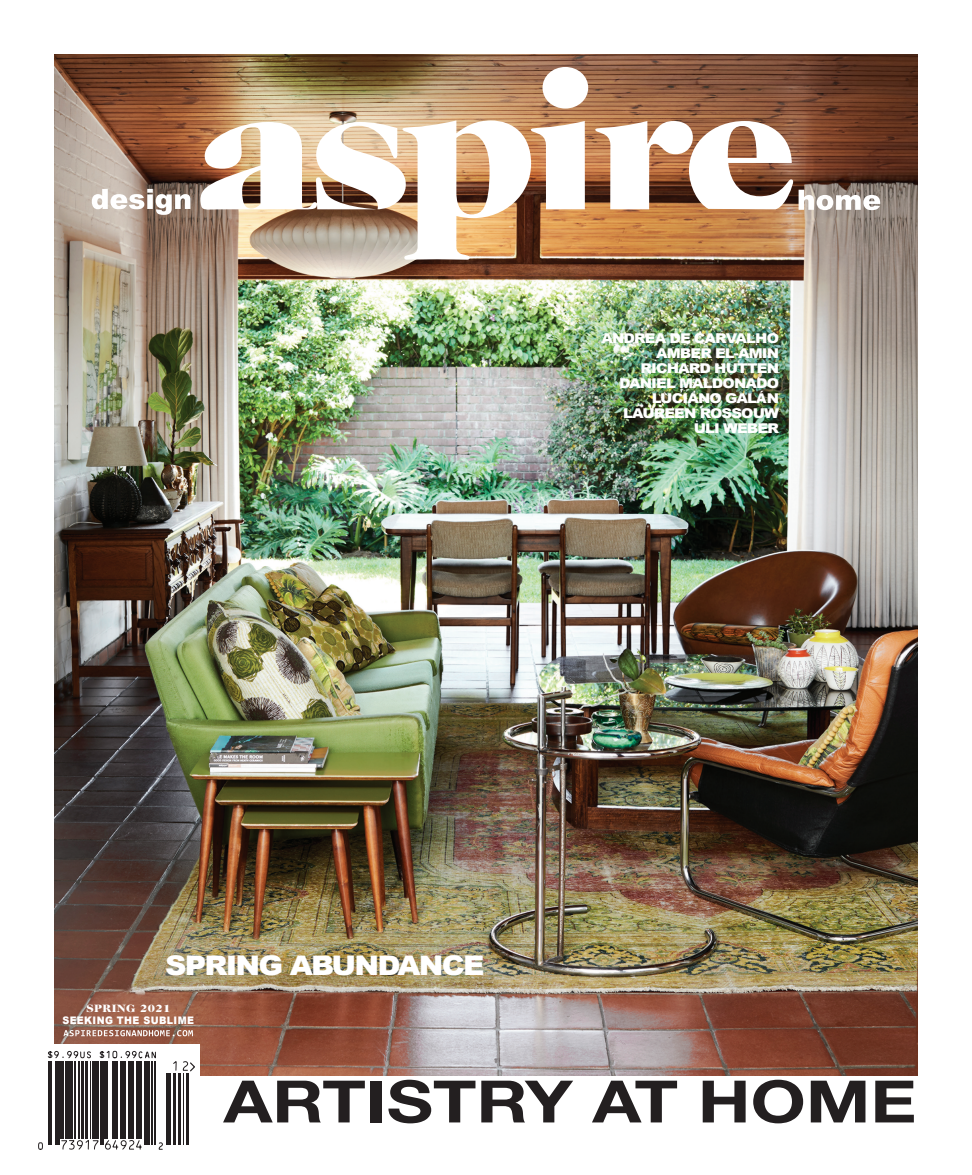
<style>
.page{position:relative;width:972px;height:1175px;background:#fff}
.page>*{position:absolute;margin:0;border:0;box-sizing:border-box;transform-origin:0 0}
.t1{font:700 58.5px "Helvetica Neue";color:#231f20;scale:1.22 1}
.t2{font:900 27px "Arial";letter-spacing:-.06em;color:#fff;scale:1.1 1}
.t3{font:900 13.5px/15px "Arial";letter-spacing:-.06em;color:#fff;text-align:right;scale:1.1 1}
.t4{font:900 10.8px "Caslon Two Twenty Four";letter-spacing:.04em;color:#fff;scale:1.1 1}
.t5{font:900 10.35px "Arial";letter-spacing:.04em;color:#fff;scale:.92 1}
</style>
<div class="page">
<img style="left:54px;top:54px;width:864px;height:1021px">
<svg style="left:799px;top:190px;width:81px;height:20px"></svg>
<svg style="left:92px;top:189px;width:98px;height:26px"></svg>
<img style="left:198px;top:67px;width:595px;height:193px">
<svg style="left:63px;top:1030px;width:130px;height:6px"></svg>
<div style="left:0;top:1045px;width:199px;height:129px;background:#fff"></div>
<hr style="left:48px;top:1061px;width:1px;height:83px;background:#231f20">
<hr style="left:51px;top:1061px;width:1px;height:83px;background:#231f20">
<hr style="left:55px;top:1061px;width:2px;height:83px;background:#231f20">
<hr style="left:59px;top:1061px;width:1px;height:83px;background:#231f20">
<hr style="left:61px;top:1061px;width:3px;height:78px;background:#231f20">
<hr style="left:65px;top:1061px;width:2px;height:78px;background:#231f20">
<hr style="left:69px;top:1061px;width:4px;height:78px;background:#231f20">
<hr style="left:74px;top:1061px;width:1px;height:78px;background:#231f20">
<hr style="left:79px;top:1061px;width:1px;height:78px;background:#231f20">
<hr style="left:81px;top:1061px;width:2px;height:78px;background:#231f20">
<hr style="left:86px;top:1061px;width:2px;height:78px;background:#231f20">
<hr style="left:90px;top:1061px;width:1px;height:78px;background:#231f20">
<hr style="left:92px;top:1061px;width:4px;height:78px;background:#231f20">
<hr style="left:97px;top:1061px;width:2px;height:78px;background:#231f20">
<hr style="left:100px;top:1061px;width:1px;height:83px;background:#231f20">
<hr style="left:102px;top:1061px;width:1px;height:83px;background:#231f20">
<hr style="left:105px;top:1061px;width:1px;height:78px;background:#231f20">
<hr style="left:107px;top:1061px;width:1px;height:78px;background:#231f20">
<hr style="left:112px;top:1061px;width:2px;height:78px;background:#231f20">
<hr style="left:115px;top:1061px;width:3px;height:78px;background:#231f20">
<hr style="left:120px;top:1061px;width:4px;height:78px;background:#231f20">
<hr style="left:125px;top:1061px;width:1px;height:78px;background:#231f20">
<hr style="left:128px;top:1061px;width:2px;height:78px;background:#231f20">
<hr style="left:132px;top:1061px;width:2px;height:78px;background:#231f20">
<hr style="left:136px;top:1061px;width:1px;height:78px;background:#231f20">
<hr style="left:138px;top:1061px;width:4px;height:78px;background:#231f20">
<hr style="left:144px;top:1061px;width:2px;height:83px;background:#231f20">
<hr style="left:147px;top:1061px;width:3px;height:83px;background:#231f20">
<hr style="left:152px;top:1061px;width:1px;height:83px;background:#231f20">
<hr style="left:154px;top:1061px;width:1px;height:83px;background:#231f20">
<hr style="left:166px;top:1073px;width:1px;height:71px;background:#231f20">
<hr style="left:169px;top:1073px;width:2px;height:71px;background:#231f20">
<hr style="left:173px;top:1073px;width:2px;height:71px;background:#231f20">
<hr style="left:178px;top:1073px;width:1px;height:71px;background:#231f20">
<hr style="left:180px;top:1073px;width:1px;height:71px;background:#231f20">
<hr style="left:183px;top:1073px;width:1px;height:71px;background:#231f20">
<hr style="left:187px;top:1073px;width:2px;height:71px;background:#231f20">
<svg style="left:38px;top:1142px;width:5px;height:8px"></svg>
<svg style="left:61px;top:1139px;width:81px;height:11px"></svg>
<svg style="left:158px;top:1142px;width:5px;height:8px"></svg>
<svg style="left:47px;top:1050px;width:109px;height:8px"></svg>
<svg style="left:173px;top:1061px;width:22px;height:11px"></svg>
<p class="t3" style="left:601px;top:330px;width:163px">ANDREA DE CARVALHO<br>AMBER EL-AMIN<br>RICHARD HUTTEN<br>DANIEL MALDONADO<br>LUCIANO GALÁN<br>LAUREEN ROSSOUW<br>ULI WEBER</p>
<h2 class="t2" style="left:165px;top:945px;width:292px">SPRING ABUNDANCE</h2>
<p class="t4" style="left:86px;top:1001px;width:78px">SPRING 2021</p>
<p class="t5" style="left:62px;top:1012px;width:145px">SEEKING THE SUBLIME</p>
<h1 class="t1" style="left:224px;top:1065px;width:570px">ARTISTRY AT HOME</h1>
</div>
